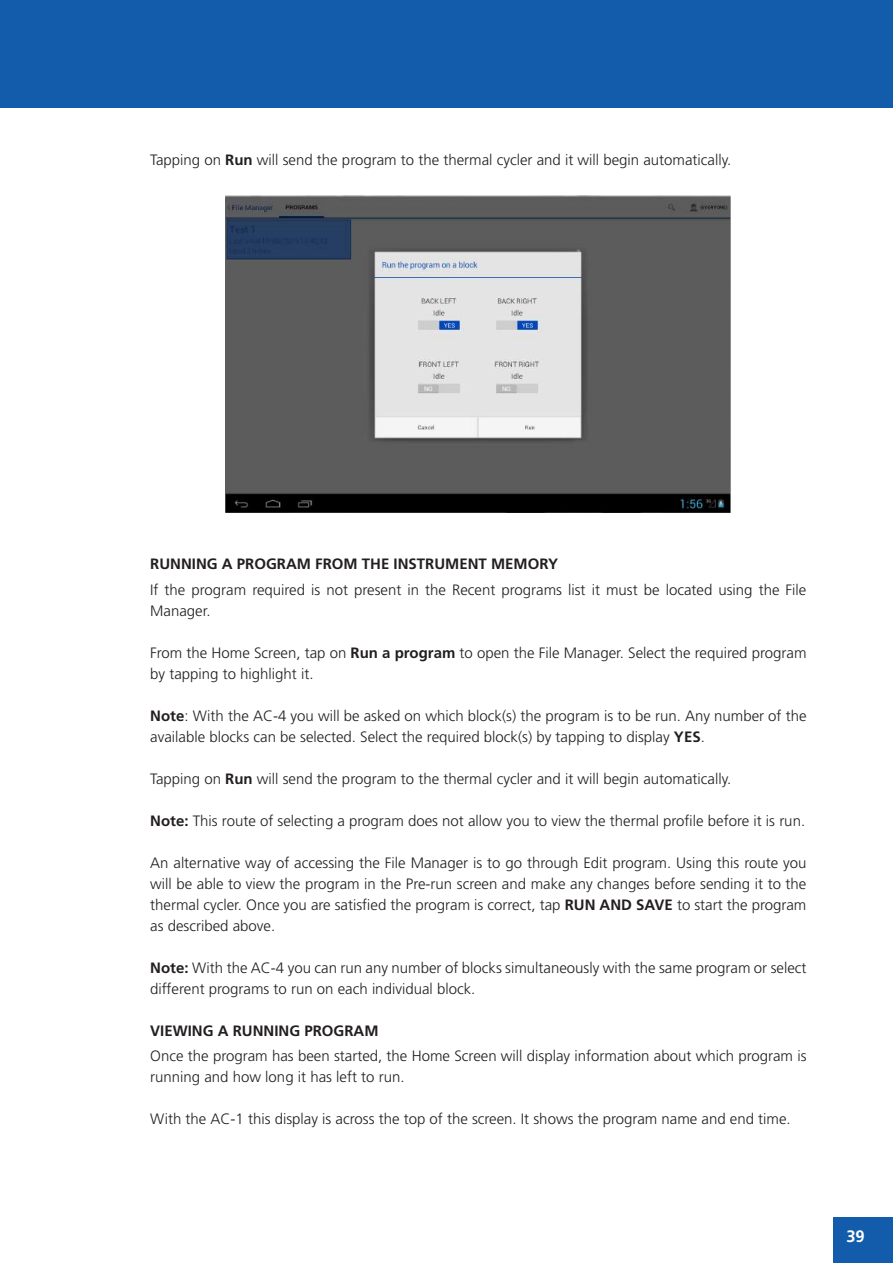
<style>
.page{position:relative;width:893px;height:1263px;background:#fff}
.page>*{position:absolute;margin:0;border:0;box-sizing:border-box;transform-origin:0 0}
.t1{font:700 16.5px "Frutiger";color:#fff}
.t2{font:300 15px/21px "Frutiger";color:#231f20}
.t3{font:700 15px "Frutiger";color:#231f20}
.s1{font-weight:700}
</style>
<div class="page">
<div style="left:0;top:0;width:893px;height:108px;background:#135cab"></div>
<div style="left:833px;top:1218px;width:60px;height:45px;background:#135cab"></div>
<img style="left:225px;top:196px;width:505px;height:316px">
<p class="t2" style="left:150px;top:149px;width:582px">Tapping on <span class="s1">RUN</span> will send the program to the thermal cycler and it will begin automatically.</p>
<p class="t3" style="left:150px;top:555px;width:128px">RUNNING A PROGRAM</p>
<p class="t3" style="left:315px;top:555px;width:105px">FROM THE INSTRUM</p>
<p class="t3" style="left:459px;top:555px;width:100px">ENT MEMORY</p>
<p class="t2" style="left:150px;top:579px;width:658px">If the program required is not present in the Recent programs list it must be located using the File<br>Manager.</p>
<p class="t2" style="left:150px;top:642px;width:658px">From the Home Screen, tap on <span class="s1">RUN A PROGRAM</span> to open the File Manager. Select the required program by tapping to highlight it.</p>
<p class="t2" style="left:150px;top:705px;width:658px"><span class="s1">NOTE</span>: With the AC-4 you will be asked on which block(s) the program is to be run. Any number of the available blocks can be selected. Select the required block(s) by tapping to display <span class="s1">YES</span>.</p>
<p class="t2" style="left:150px;top:768px;width:582px">Tapping on <span class="s1">RUN</span> will send the program to the thermal cycler and it will begin automatically.</p>
<p class="t2" style="left:150px;top:810px;width:656px"><span class="s1">NOTE:</span> This route of selecting a program does not allow you to view the thermal profile before it is run.</p>
<p class="t2" style="left:150px;top:852px;width:658px;text-align:justify">An alternative way of accessing the File Manager is to go through Edit program. Using this route you will be able to view the program in the Pre-run screen and make any changes before sending it to the thermal cycler. Once you are satisfied the program is correct, tap <span class="s1">RUN AND SAVE</span> to start the program as described above.</p>
<p class="t2" style="left:150px;top:957px;width:658px"><span class="s1">NOTE:</span> With the AC-4 you can run any number of blocks simultaneously with the same program or select different programs to run on each individual block.</p>
<p class="t3" style="left:150px;top:1021px;width:196px">VIEWING A RUNNING PROGRAM</p>
<p class="t2" style="left:150px;top:1045px;width:658px">Once the program has been started, the Home Screen will display information about which program is running and how long it has left to run.</p>
<p class="t2" style="left:150px;top:1108px;width:642px">With the AC-1 this display is across the top of the screen. It shows the program name and end time.</p>
<p class="t1" style="left:846px;top:1227px;width:20px">39</p>
</div>
